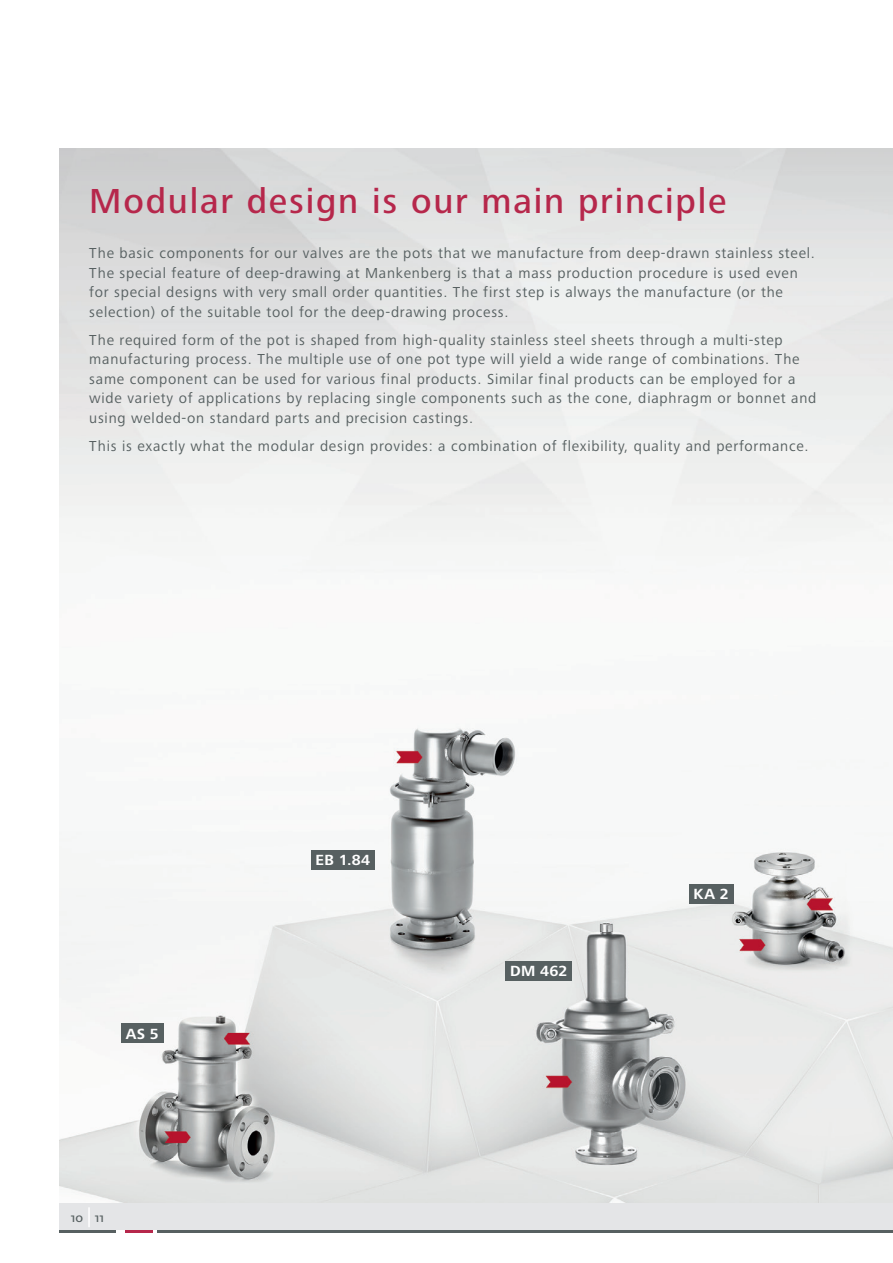
<style>
.page{position:relative;width:893px;height:1263px;background:#fff}
.page>*{position:absolute;margin:0;border:0;box-sizing:border-box;transform-origin:0 0}
.t1{font:500 36px "Frutiger Next Pro";letter-spacing:.05em;color:#b6274b}
.t2{font:700 15.3px "Frutiger Next Pro";letter-spacing:.025em;color:#fff}
.t3{font:15px/19.5px "Frutiger Next Pro";letter-spacing:.05em;color:#576061}
.t4{font:500 12px "Frutiger Next Pro";color:#576061}
</style>
<div class="page">
<img style="left:60px;top:149px;width:833px;height:1054px">
<div style="left:121px;top:1023px;width:42px;height:20px;background:#576061"></div>
<div style="left:311px;top:850px;width:63px;height:19px;background:#576061"></div>
<div style="left:506px;top:961px;width:66px;height:19px;background:#576061"></div>
<div style="left:689px;top:884px;width:44px;height:20px;background:#576061"></div>
<div style="left:60px;top:1203px;width:833px;height:30px;background:#e4e5e7"></div>
<hr style="left:60px;top:1230px;width:57px;height:3px;background:#576061">
<hr style="left:125px;top:1230px;width:28px;height:3px;background:#b6274b">
<svg style="left:117px;top:1230px;width:8px;height:3px"></svg>
<svg style="left:153px;top:1230px;width:4px;height:3px"></svg>
<hr style="left:157px;top:1230px;width:736px;height:3px;background:#576061">
<hr style="left:88px;top:1207px;width:2px;height:20px;background:#fff">
<h1 class="t1" style="left:89px;top:181px;width:639px">Modular design is our main principle</h1>
<p class="t3" style="left:89px;top:243px;width:727px">The basic components for our valves are the pots that we manufacture from deep-drawn stainless steel.<br>The special feature of deep-drawing at Mankenberg is that a mass production procedure is used even for special designs with very small order quantities. The first step is always the manufacture (or the selection) of the suitable tool for the deep-drawing process.</p>
<p class="t3" style="left:89px;top:330px;width:729px">The required form of the pot is shaped from high-quality stainless steel sheets through a multi-step manufacturing process. The multiple use of one pot type will yield a wide range of combinations. The same component can be used for various final products. Similar final products can be employed for a wide variety of applications by replacing single components such as the cone, diaphragm or bonnet and using welded-on standard parts and precision castings.</p>
<p class="t3" style="left:89px;top:436px;width:721px">This is exactly what the modular design provides: a combination of flexibility, quality and performance.</p>
<p class="t2" style="left:126px;top:1025px;width:35px">AS 5</p>
<p class="t4" style="left:71px;top:1211px;width:35px">10 11</p>
<p class="t2" style="left:316px;top:851px;width:56px">EB 1.84</p>
<p class="t2" style="left:510px;top:962px;width:59px">DM 462</p>
<p class="t2" style="left:693px;top:885px;width:37px">KA 2</p>
</div>
